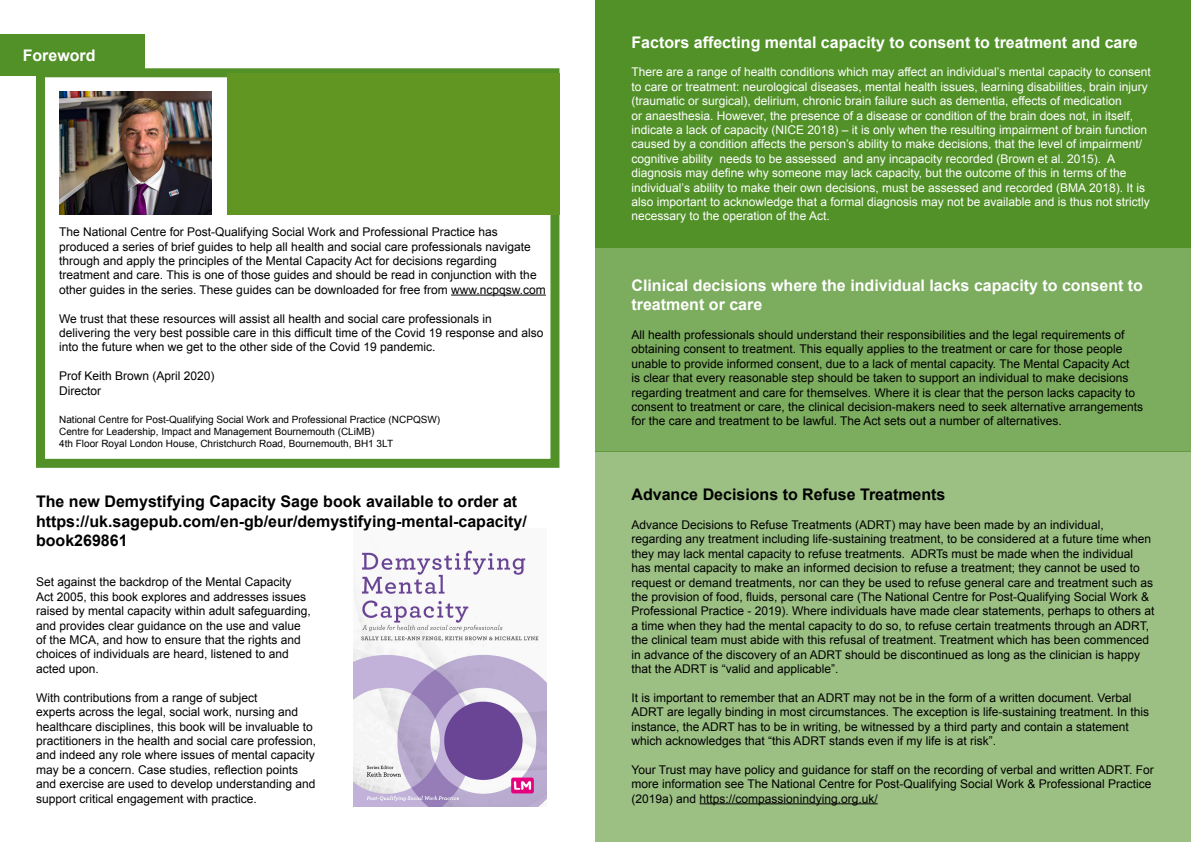
<style>
.page{position:relative;width:1191px;height:842px;background:#fff}
.page>*{position:absolute;margin:0;border:0;box-sizing:border-box;transform-origin:0 0}
.t1{font:700 16px/19.2px "Arial";color:#000}
.t2{font:700 16px/19.2px "Arial";color:#fff}
.t3{font:12px/14.4px "Arial";color:#000}
.t4{font:12px/14.4px "Arial";color:#fff}
.t5{font:10px/12px "Arial";color:#000}
</style>
<div class="page">
<div style="left:595px;top:451px;width:596px;height:391px;background:#9cc084"></div>
<div style="left:595px;top:247px;width:596px;height:204px;background:#7cac5d"></div>
<div style="left:595px;top:0;width:596px;height:247px;background:#519127"></div>
<div style="left:0;top:35px;width:145px;height:41px;background:#519127"></div>
<div style="left:36px;top:68px;width:523px;height:400px;border:9px solid #519127"></div>
<hr style="left:699px;top:803px;width:178px;height:1px;background:#000">
<hr style="left:451px;top:295px;width:95px;height:1px;background:#000">
<img style="left:354px;top:550px;width:192px;height:256px">
<img style="left:59px;top:91px;width:153px;height:124px">
<div style="left:227px;top:73px;width:332px;height:142px;background:#629623"></div>
<h1 class="t2" style="left:23px;top:46px;width:74px">Foreword</h1>
<p class="t3" style="left:59px;top:225px;width:488px">The National Centre for Post-Qualifying Social Work and Professional Practice has produced a series of brief guides to help all health and social care professionals navigate through and apply the principles of the Mental Capacity Act for decisions regarding treatment and care. This is one of those guides and should be read in conjunction with the other guides in the series. These guides can be downloaded for free from www.ncpqsw.com</p>
<p class="t3" style="left:59px;top:311px;width:486px">We trust that these resources will assist all health and social care professionals in delivering the very best possible care in this difficult time of the Covid 19 response and also into the future when we get to the other side of the Covid 19 pandemic.</p>
<p class="t3" style="left:59px;top:369px;width:157px">Prof Keith Brown (April 2020)<br>Director</p>
<p class="t5" style="left:59px;top:413px;width:383px">National Centre for Post-Qualifying Social Work and Professional Practice (NCPQSW)<br>Centre for Leadership, Impact and Management Bournemouth (CLiMB)<br>4th Floor Royal London House, Christchurch Road, Bournemouth, BH1 3LT</p>
<h1 class="t1" style="left:36px;top:493px;width:492px">The new Demystifying Capacity Sage book available to order at https://uk.sagepub.com/en-gb/eur/demystifying-mental-capacity/ book269861</h1>
<p class="t3" style="left:36px;top:575px;width:276px">Set against the backdrop of the Mental Capacity Act 2005, this book explores and addresses issues raised by mental capacity within adult safeguarding, and provides clear guidance on the use and value of the MCA, and how to ensure that the rights and choices of individuals are heard, listened to and acted upon.</p>
<p class="t3" style="left:36px;top:690px;width:282px">With contributions from a range of subject<br>experts across the legal, social work, nursing and healthcare disciplines, this book will be invaluable to practitioners in the health and social care profession, and indeed any role where issues of mental capacity may be a concern. Case studies, reflection points and exercise are used to develop understanding and support critical engagement with practice.</p>
<h1 class="t2" style="left:631px;top:33px;width:507px">Factors affecting mental capacity to consent to treatment and care</h1>
<p class="t4" style="left:631px;top:65px;width:521px">There are a range of health conditions which may affect an individual’s mental capacity to consent to care or treatment: neurological diseases, mental health issues, learning disabilities, brain injury (traumatic or surgical), delirium, chronic brain failure such as dementia, effects of medication<br>or anaesthesia. However, the presence of a disease or condition of the brain does not, in itself, indicate a lack of capacity (NICE 2018) – it is only when the resulting impairment of brain function caused by a condition affects the person’s ability to make decisions, that the level of impairment/ cognitive ability needs to be assessed and any incapacity recorded (Brown et al. 2015). A diagnosis may define why someone may lack capacity, but the outcome of this in terms of the individual’s ability to make their own decisions, must be assessed and recorded (BMA 2018). It is also important to acknowledge that a formal diagnosis may not be available and is thus not strictly necessary to the operation of the Act.</p>
<h1 class="t2" style="left:631px;top:276px;width:513px">Clinical decisions where the individual lacks capacity to consent to treatment or care</h1>
<p class="t3" style="left:631px;top:328px;width:513px">All health professionals should understand their responsibilities and the legal requirements of obtaining consent to treatment. This equally applies to the treatment or care for those people unable to provide informed consent, due to a lack of mental capacity. The Mental Capacity Act<br>is clear that every reasonable step should be taken to support an individual to make decisions regarding treatment and care for themselves. Where it is clear that the person lacks capacity to consent to treatment or care, the clinical decision-makers need to seek alternative arrangements for the care and treatment to be lawful. The Act sets out a number of alternatives.</p>
<h1 class="t1" style="left:631px;top:485px;width:315px">Advance Decisions to Refuse Treatments</h1>
<p class="t3" style="left:631px;top:518px;width:524px">Advance Decisions to Refuse Treatments (ADRT) may have been made by an individual, regarding any treatment including life-sustaining treatment, to be considered at a future time when they may lack mental capacity to refuse treatments. ADRTs must be made when the individual has mental capacity to make an informed decision to refuse a treatment; they cannot be used to request or demand treatments, nor can they be used to refuse general care and treatment such as the provision of food, fluids, personal care (The National Centre for Post-Qualifying Social Work &amp; Professional Practice - 2019). Where individuals have made clear statements, perhaps to others at a time when they had the mental capacity to do so, to refuse certain treatments through an ADRT, the clinical team must abide with this refusal of treatment. Treatment which has been commenced in advance of the discovery of an ADRT should be discontinued as long as the clinician is happy that the ADRT is “valid and applicable”.</p>
<p class="t3" style="left:631px;top:690px;width:519px">It is important to remember that an ADRT may not be in the form of a written document. Verbal ADRT are legally binding in most circumstances. The exception is life-sustaining treatment. In this instance, the ADRT has to be in writing, be witnessed by a third party and contain a statement which acknowledges that “this ADRT stands even if my life is at risk”.</p>
<p class="t3" style="left:631px;top:762px;width:524px">Your Trust may have policy and guidance for staff on the recording of verbal and written ADRT. For more information see The National Centre for Post-Qualifying Social Work &amp; Professional Practice (2019a) and https://compassionindying.org.uk/</p>
</div>
